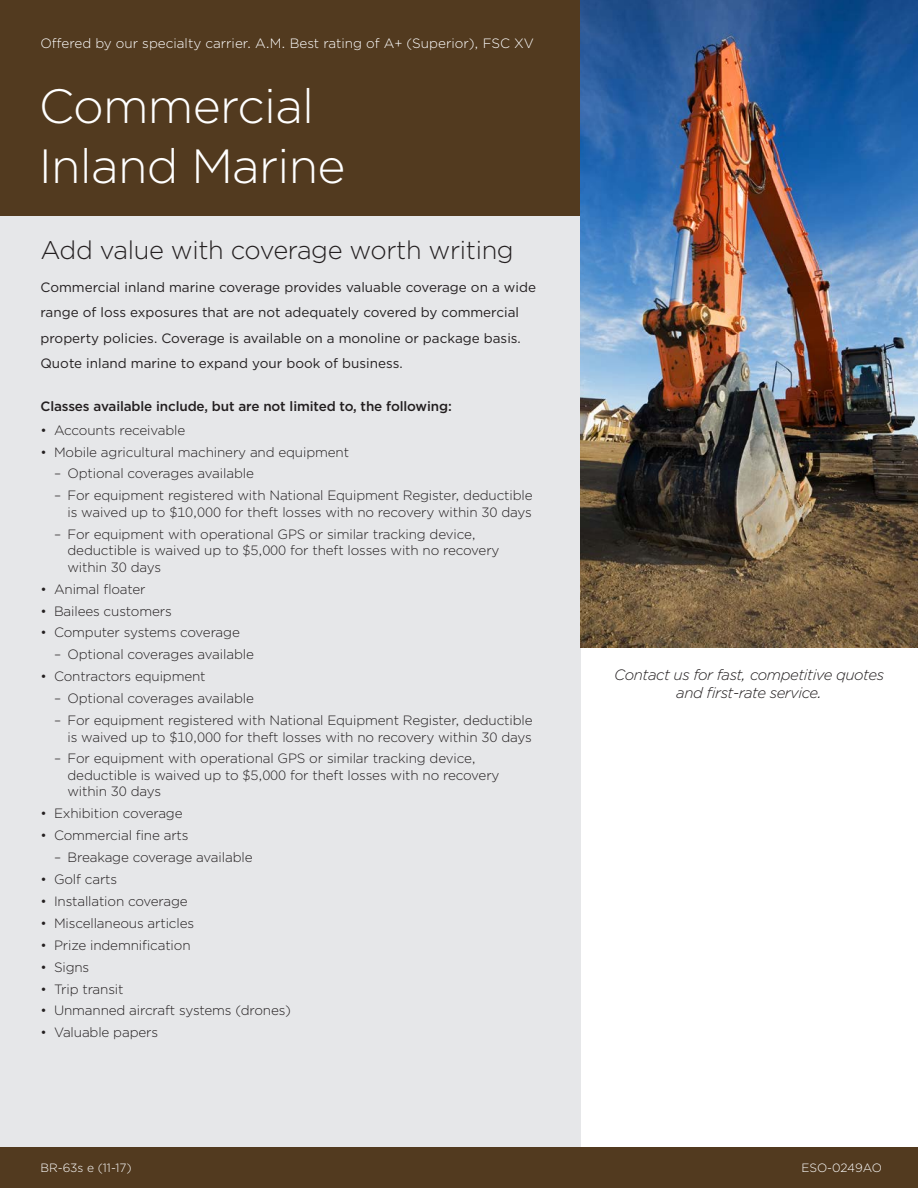
<style>
.page{position:relative;width:918px;height:1188px;background:#fff}
.page>*{position:absolute;margin:0;border:0;box-sizing:border-box;transform-origin:0 0}
.Program_Title{font:300 48px/60px "Gotham";letter-spacing:-.015em;color:#fff}
.Tagline{font:300 25.5px "Gotham";letter-spacing:-.015em;color:#231f20}
.Contact_us{font:italic 300 15px/18px "Gotham";letter-spacing:-.03em;color:#231f20;text-align:center}
.Bulleted_List{font:300 13.5px/16.5px "Gotham";letter-spacing:-.01em;color:#231f20;text-align:right}
.Intro_Blurb_Text{font:13.5px/25.5px "Gotham";color:#231f20}
.Offered_by{font:300 13.5px "Gotham";color:#fff}
.Subhead_3{font:500 13.5px "Gotham";letter-spacing:-.01em;color:#231f20}
.t1{font:300 12px "Gotham";color:#fff}
</style>
<div class="page">
<div style="left:0;top:216px;width:580px;height:932px;background:#e6e7e9"></div>
<div style="left:0;top:0;width:580px;height:216px;background:#523a1f"></div>
<div style="left:0;top:1148px;width:918px;height:40px;background:#523a1f"></div>
<img style="left:580px;top:0;width:338px;height:648px">
<p class="Offered_by" style="left:40px;top:34px;width:495px">Offered by our specialty carrier. A.M. Best rating of A+ (Superior), FSC XV</p>
<p class="Program_Title" style="left:39px;top:75px;width:308px">Commercial<br>Inland Marine</p>
<p class="Tagline" style="left:40px;top:234px;width:475px">Add value with coverage worth writing</p>
<p class="Intro_Blurb_Text" style="left:40px;top:274px;width:497px">Commercial inland marine coverage provides valuable coverage on a wide range of loss exposures that are not adequately covered by commercial property policies. Coverage is available on a monoline or package basis.<br>Quote inland marine to expand your book of business.</p>
<p class="Subhead_3" style="left:40px;top:398px;width:413px">Classes available include, but are not limited to, the following:</p>
<p class="Bulleted_List" style="left:40px;top:421px;width:146px">• Accounts receivable</p>
<p class="Bulleted_List" style="left:40px;top:443px;width:310px">• Mobile agricultural machinery and equipment</p>
<p class="Bulleted_List" style="left:54px;top:465px;width:201px">– Optional coverages available</p>
<p class="Bulleted_List" style="left:54px;top:487px;width:480px">– For equipment registered with National Equipment Register, deductible is waived up to $10,000 for theft losses with no recovery within 30 days</p>
<p class="Bulleted_List" style="left:68px;top:525px;width:434px;text-align:left;text-indent:-14px">– For equipment with operational GPS or similar tracking device, deductible is waived up to $5,000 for theft losses with no recovery within 30 days</p>
<p class="Bulleted_List" style="left:40px;top:580px;width:107px">• Animal floater</p>
<p class="Bulleted_List" style="left:40px;top:602px;width:133px">• Bailees customers</p>
<p class="Bulleted_List" style="left:40px;top:624px;width:201px">• Computer systems coverage</p>
<p class="Bulleted_List" style="left:54px;top:646px;width:201px">– Optional coverages available</p>
<p class="Bulleted_List" style="left:40px;top:668px;width:167px">• Contractors equipment</p>
<p class="Bulleted_List" style="left:54px;top:690px;width:201px">– Optional coverages available</p>
<p class="Bulleted_List" style="left:54px;top:712px;width:480px">– For equipment registered with National Equipment Register, deductible is waived up to $10,000 for theft losses with no recovery within 30 days</p>
<p class="Bulleted_List" style="left:68px;top:750px;width:434px;text-align:left;text-indent:-14px">– For equipment with operational GPS or similar tracking device, deductible is waived up to $5,000 for theft losses with no recovery within 30 days</p>
<p class="Bulleted_List" style="left:40px;top:805px;width:144px">• Exhibition coverage</p>
<p class="Bulleted_List" style="left:40px;top:827px;width:150px">• Commercial fine arts</p>
<p class="Bulleted_List" style="left:54px;top:849px;width:200px">– Breakage coverage available</p>
<p class="Bulleted_List" style="left:40px;top:871px;width:78px">• Golf carts</p>
<p class="Bulleted_List" style="left:40px;top:893px;width:149px">• Installation coverage</p>
<p class="Bulleted_List" style="left:40px;top:914px;width:155px">• Miscellaneous articles</p>
<p class="Bulleted_List" style="left:40px;top:936px;width:152px">• Prize indemnification</p>
<p class="Bulleted_List" style="left:40px;top:958px;width:50px">• Signs</p>
<p class="Bulleted_List" style="left:40px;top:980px;width:85px">• Trip transit</p>
<p class="Bulleted_List" style="left:40px;top:1002px;width:252px">• Unmanned aircraft systems (drones)</p>
<p class="Bulleted_List" style="left:40px;top:1024px;width:119px">• Valuable papers</p>
<p class="t1" style="left:40px;top:1160px;width:93px">BR-63s e (11-17)</p>
<p class="Contact_us" style="left:614px;top:665px;width:271px">Contact us for fast, competitive quotes and first-rate service.</p>
<p class="t1" style="left:801px;top:1160px;width:82px">ESO-0249AO</p>
</div>
